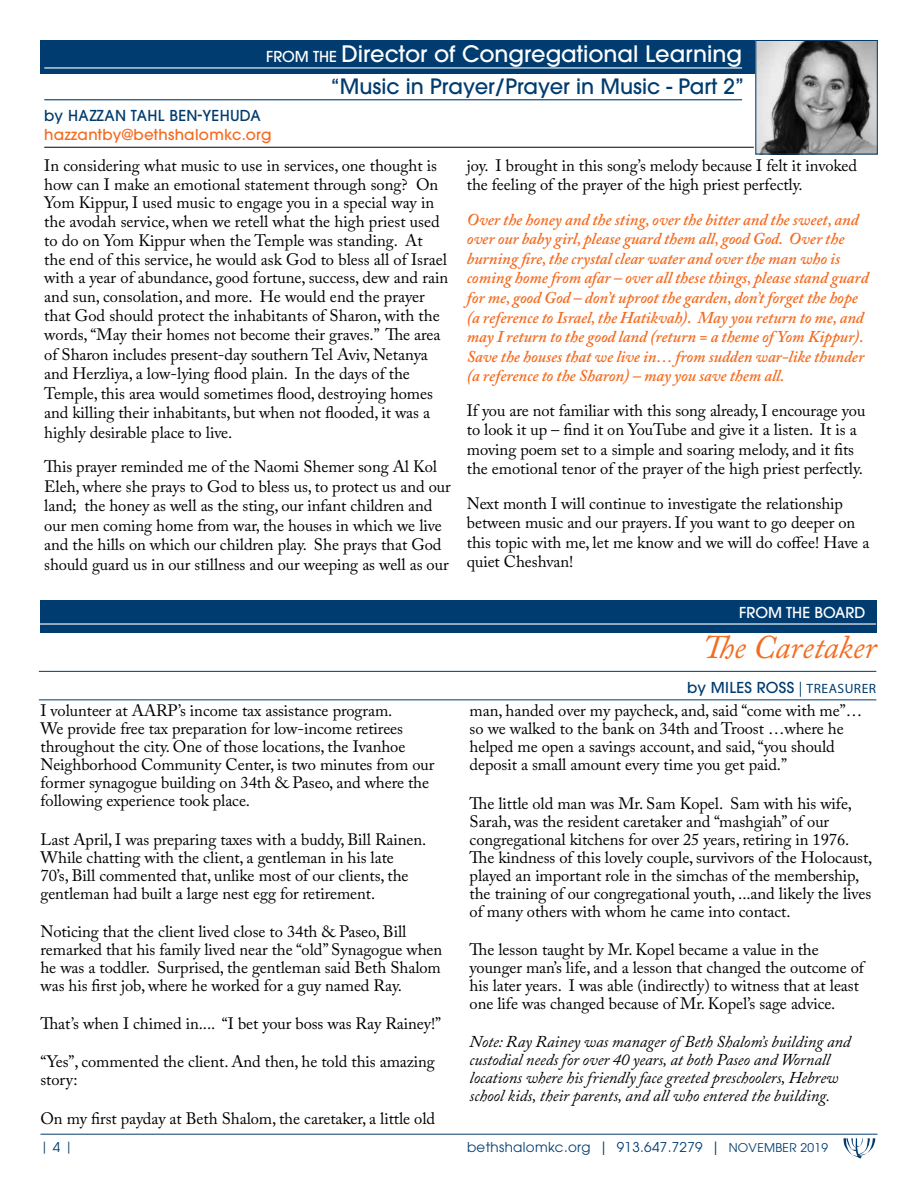
<style>
.page{position:relative;width:918px;height:1188px;background:#fff}
.page>*{position:absolute;margin:0;border:0;box-sizing:border-box;transform-origin:0 0}
.t1{font:italic 33px "Adobe Caslon Pro";color:#f36c21}
.t2{font:500 22.5px "ITC Avant Garde Pro";color:#fff}
.t3{font:500 21px "ITC Avant Garde Pro";color:#003c6f}
.t4{font:16.5px/18px "Adobe Caslon Pro";letter-spacing:-.005em;color:#000}
.t5{font:italic 600 16.5px/19.5px "Adobe Caslon Pro";letter-spacing:-.005em;color:#f36c21}
.t6{font:italic 16.5px/18px "Adobe Caslon Pro";letter-spacing:-.005em;color:#000}
.t7{font:500 15px "ITC Avant Garde Pro";letter-spacing:.02em;color:#f36c21}
.t8{font:500 15px "ITC Avant Garde Pro";letter-spacing:.02em;color:#003c6f}
.t9{font:500 15px "Avant Garde";letter-spacing:.02em;color:#003c6f}
.t10{font:500 15px "ITC Avant Garde Pro";color:#fff}
.t11{font:13.5px "ITC Avant Garde Pro";letter-spacing:.025em;color:#003c6f}
.t12{font:12px "ITC Avant Garde Pro";color:#003c6f}
.s1{font-size:15px}
.s2{font-family:"Myriad Pro";font-weight:400}
.s3{font-family:"Myriad Pro";font-weight:400;font-size:13.5px}
.s4{font-size:13.5px}
.s5{font-size:12px}
</style>
<div class="page">
<hr style="left:40px;top:1134px;width:838px;height:1px;background:#003c6f">
<svg style="left:843px;top:1138px;width:33px;height:21px"></svg>
<div style="left:40px;top:40px;width:838px;height:34px;background:#003c6f"></div>
<img style="left:758px;top:42px;width:118px;height:110px">
<div style="left:756px;top:40px;width:122px;height:114px;border:1px solid #003c6f"></div>
<div style="left:40px;top:600px;width:837px;height:33px;background:#003c6f"></div>
<hr style="left:39px;top:623px;width:837px;height:2px;background:#fff">
<hr style="left:39px;top:671px;width:837px;height:1px;background:#003c6f">
<hr style="left:39px;top:700px;width:837px;height:1px;background:#003c6f">
<hr style="left:44px;top:67px;width:698px;height:2px;background:#fff">
<hr style="left:44px;top:99px;width:698px;height:1px;background:#003c6f">
<hr style="left:44px;top:147px;width:710px;height:1px;background:#000">
<h2 class="t2" style="left:266px;top:39px;width:477px"><span class="s1">FROM THE</span> Director of Congregational Learning</h2>
<p class="t3" style="left:331px;top:73px;width:415px">“Music in Prayer/Prayer in Music - Part 2”</p>
<p class="t8" style="left:44px;top:106px;width:218px">by HAZZAN TAHL BEN-YEHUDA</p>
<p class="t7" style="left:44px;top:125px;width:229px">hazzantby@bethshalomkc.org</p>
<p class="t4" style="left:44px;top:156px;width:406px;line-height:19px">In considering what music to use in services, one thought is how can I make an emotional statement through song? On Yom Kippur, I used music to engage you in a special way in the avodah service, when we retell what the high priest used to do on Yom Kippur when the Temple was standing. At<br>the end of this service, he would ask God to bless all of Israel with a year of abundance, good fortune, success, dew and rain and sun, consolation, and more. He would end the prayer that God should protect the inhabitants of Sharon, with the words, “May their homes not become their graves.” The area of Sharon includes present-day southern Tel Aviv, Netanya and Herzliya, a low-lying flood plain. In the days of the Temple, this area would sometimes flood, destroying homes and killing their inhabitants, but when not flooded, it was a highly desirable place to live.</p>
<p class="t4" style="left:44px;top:457px;width:408px;line-height:19.5px">This prayer reminded me of the Naomi Shemer song Al Kol Eleh, where she prays to God to bless us, to protect us and our land; the honey as well as the sting, our infant children and our men coming home from war, the houses in which we live and the hills on which our children play. She prays that God should guard us in our stillness and our weeping as well as our</p>
<p class="t4" style="left:467px;top:155px;width:392px;line-height:19.5px">joy. I brought in this song’s melody because I felt it invoked the feeling of the prayer of the high priest perfectly.</p>
<p class="t5" style="left:467px;top:210px;width:403px">Over the honey and the sting, over the bitter and the sweet, and over our baby girl, please guard them all, good God. Over the burning fire, the crystal clear water and over the man who is coming home from afar – over all these things, please stand guard for me, good God – don’t uproot the garden, don’t forget the hope (a reference to Israel, the Hatikvah). May you return to me, and may I return to the good land (return = a theme of Yom Kippur).<br>Save the houses that we live in… from sudden war-like thunder (a reference to the Sharon) – may you save them all.</p>
<p class="t4" style="left:467px;top:400px;width:400px;line-height:19.5px">If you are not familiar with this song already, I encourage you to look it up – find it on YouTube and give it a listen. It is a moving poem set to a simple and soaring melody, and it fits the emotional tenor of the prayer of the high priest perfectly.</p>
<p class="t4" style="left:467px;top:493px;width:404px;line-height:19.5px">Next month I will continue to investigate the relationship between music and our prayers. If you want to go deeper on this topic with me, let me know and we will do coffee! Have a quiet Cheshvan!</p>
<p class="t4" style="left:41px;top:702px;width:395px">I volunteer at AARP’s income tax assistance program.<br>We provide free tax preparation for low-income retirees throughout the city. One of those locations, the Ivanhoe Neighborhood Community Center, is two minutes from our former synagogue building on 34th &amp; Paseo, and where the following experience took place.</p>
<p class="t4" style="left:41px;top:830px;width:387px">Last April, I was preparing taxes with a buddy, Bill Rainen.<br>While chatting with the client, a gentleman in his late<br>70’s, Bill commented that, unlike most of our clients, the gentleman had built a large nest egg for retirement.</p>
<p class="t4" style="left:41px;top:922px;width:403px">Noticing that the client lived close to 34th &amp; Paseo, Bill remarked that his family lived near the “old” Synagogue when he was a toddler. Surprised, the gentleman said Beth Shalom was his first job, where he worked for a guy named Ray.</p>
<p class="t4" style="left:41px;top:1014px;width:402px">That’s when I chimed in.... “I bet your boss was Ray Rainey!”</p>
<p class="t4" style="left:41px;top:1053px;width:396px">“Yes”, commented the client. And then, he told this amazing story:</p>
<p class="t4" style="left:41px;top:1109px;width:396px">On my first payday at Beth Shalom, the caretaker, a little old</p>
<p class="t10" style="left:739px;top:603px;width:128px">FROM THE BOARD</p>
<h1 class="t1" style="left:703px;top:627px;width:175px">The Caretaker</h1>
<p class="t9" style="left:687px;top:678px;width:190px">by MILES ROSS <span class="s2">|</span> <span class="s3">TREASURER</span></p>
<p class="t4" style="left:470px;top:702px;width:394px">man, handed over my paycheck, and, said “come with me”… so we walked to the bank on 34th and Troost …where he helped me open a savings account, and said, “you should deposit a small amount every time you get paid.”</p>
<p class="t4" style="left:470px;top:794px;width:404px">The little old man was Mr. Sam Kopel. Sam with his wife, Sarah, was the resident caretaker and “mashgiah” of our congregational kitchens for over 25 years, retiring in 1976.<br>The kindness of this lovely couple, survivors of the Holocaust, played an important role in the simchas of the membership, the training of our congregational youth, ...and likely the lives of many others with whom he came into contact.</p>
<p class="t4" style="left:470px;top:940px;width:396px">The lesson taught by Mr. Kopel became a value in the younger man’s life, and a lesson that changed the outcome of his later years. I was able (indirectly) to witness that at least one life was changed because of Mr. Kopel’s sage advice.</p>
<p class="t6" style="left:470px;top:1032px;width:383px">Note: Ray Rainey was manager of Beth Shalom’s building and custodial needs for over 40 years, at both Paseo and Wornall locations where his friendly face greeted preschoolers, Hebrew school kids, their parents, and all who entered the building.</p>
<p class="t12" style="left:40px;top:1139px;width:34px">| <span class="s4">4</span> |</p>
<p class="t11" style="left:467px;top:1139px;width:363px">bethshalomkc.org | 913.647.7279 | <span class="s5">NOVEMBER 2019</span></p>
</div>
